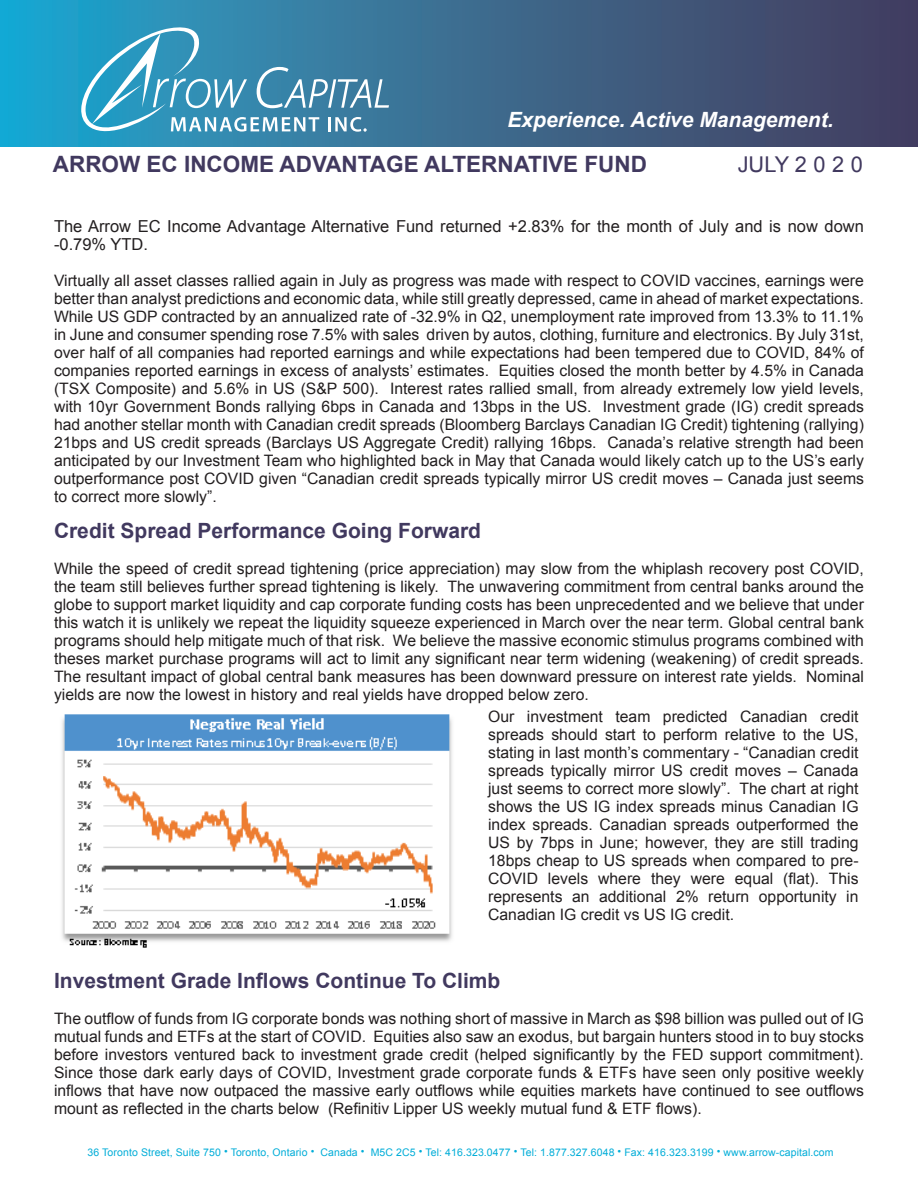
<style>
.page{position:relative;width:918px;height:1188px;background:#fff}
.page>*{position:absolute;margin:0;border:0;box-sizing:border-box;transform-origin:0 0}
.body{font:700 22.5px "Arial";color:#41395f}
.body-2{font:21.75px "Arial";letter-spacing:.15em;color:#41395f}
.t1{font:700 21px "Arial";color:#41395f}
.tabstable{font:italic 700 21px "Arial";color:#fff}
.t2{font:16.5px/18px "Arial";color:#231f20}
.t3{font:15.75px/18px "Arial";color:#231f20;text-align:justify}
.t4{font:10.5px "Arial";letter-spacing:.01em;color:#00add8}
</style>
<div class="page">
<img style="left:0;top:0;width:918px;height:147px">
<hr style="left:81px;top:1124px;width:756px;height:1px;background:#424a55">
<svg style="left:81px;top:19px;width:308px;height:114px;background:#4b98b9"></svg>
<img style="left:62px;top:714px;width:390px;height:234px">
<p class="tabstable" style="left:508px;top:106px;width:328px">Experience. Active Management.</p>
<p class="body" style="left:53px;top:149px;width:596px">ARROW EC INCOME ADVANTAGE ALTERNATIVE FUND</p>
<p class="body-2" style="left:738px;top:150px;width:127px">JULY 2020</p>
<p class="t2" style="left:54px;top:217px;width:812px">The Arrow EC Income Advantage Alternative Fund returned +2.83% for the month of July and is now down -0.79% YTD.</p>
<p class="t3" style="left:54px;top:272px;width:812px">Virtually all asset classes rallied again in July as progress was made with respect to COVID vaccines, earnings were better than analyst predictions and economic data, while still greatly depressed, came in ahead of market expectations.<br>While US GDP contracted by an annualized rate of -32.9% in Q2, unemployment rate improved from 13.3% to 11.1% in June and consumer spending rose 7.5% with sales driven by autos, clothing, furniture and electronics. By July 31st, over half of all companies had reported earnings and while expectations had been tempered due to COVID, 84% of companies reported earnings in excess of analysts’ estimates. Equities closed the month better by 4.5% in Canada (TSX Composite) and 5.6% in US (S&amp;P 500). Interest rates rallied small, from already extremely low yield levels, with 10yr Government Bonds rallying 6bps in Canada and 13bps in the US. Investment grade (IG) credit spreads had another stellar month with Canadian credit spreads (Bloomberg Barclays Canadian IG Credit) tightening (rallying)<br>21bps and US credit spreads (Barclays US Aggregate Credit) rallying 16bps. Canada’s relative strength had been anticipated by our Investment Team who highlighted back in May that Canada would likely catch up to the US’s early outperformance post COVID given “Canadian credit spreads typically mirror US credit moves – Canada just seems to correct more slowly”.</p>
<p class="t1" style="left:54px;top:517px;width:429px">Credit Spread Performance Going Forward</p>
<p class="t3" style="left:54px;top:560px;width:812px">While the speed of credit spread tightening (price appreciation) may slow from the whiplash recovery post COVID, the team still believes further spread tightening is likely. The unwavering commitment from central banks around the globe to support market liquidity and cap corporate funding costs has been unprecedented and we believe that under this watch it is unlikely we repeat the liquidity squeeze experienced in March over the near term. Global central bank programs should help mitigate much of that risk. We believe the massive economic stimulus programs combined with theses market purchase programs will act to limit any significant near term widening (weakening) of credit spreads.<br>The resultant impact of global central bank measures has been downward pressure on interest rate yields. Nominal yields are now the lowest in history and real yields have dropped below zero.</p>
<p class="t3" style="left:488px;top:708px;width:372px">Our investment team predicted Canadian credit spreads should start to perform relative to the US, stating in last month’s commentary - “Canadian credit spreads typically mirror US credit moves – Canada just seems to correct more slowly”. The chart at right shows the US IG index spreads minus Canadian IG index spreads. Canadian spreads outperformed the US by 7bps in June; however, they are still trading 18bps cheap to US spreads when compared to pre-COVID levels where they were equal (flat). This represents an additional 2% return opportunity in Canadian IG credit vs US IG credit.</p>
<p class="t1" style="left:54px;top:967px;width:448px">Investment Grade Inflows Continue To Climb</p>
<p class="t3" style="left:54px;top:1010px;width:812px">The outflow of funds from IG corporate bonds was nothing short of massive in March as $98 billion was pulled out of IG mutual funds and ETFs at the start of COVID. Equities also saw an exodus, but bargain hunters stood in to buy stocks before investors ventured back to investment grade credit (helped significantly by the FED support commitment).<br>Since those dark early days of COVID, Investment grade corporate funds &amp; ETFs have seen only positive weekly inflows that have now outpaced the massive early outflows while equities markets have continued to see outflows mount as reflected in the charts below (Refinitiv Lipper US weekly mutual fund &amp; ETF flows).</p>
<p class="t4" style="left:88px;top:1146px;width:748px">36 Toronto Street, Suite 750 • Toronto, Ontario • Canada • M5C 2C5 • Tel: 416.323.0477 • Tel: 1.877.327.6048 • Fax: 416.323.3199 • www.arrow-capital.com</p>
</div>
